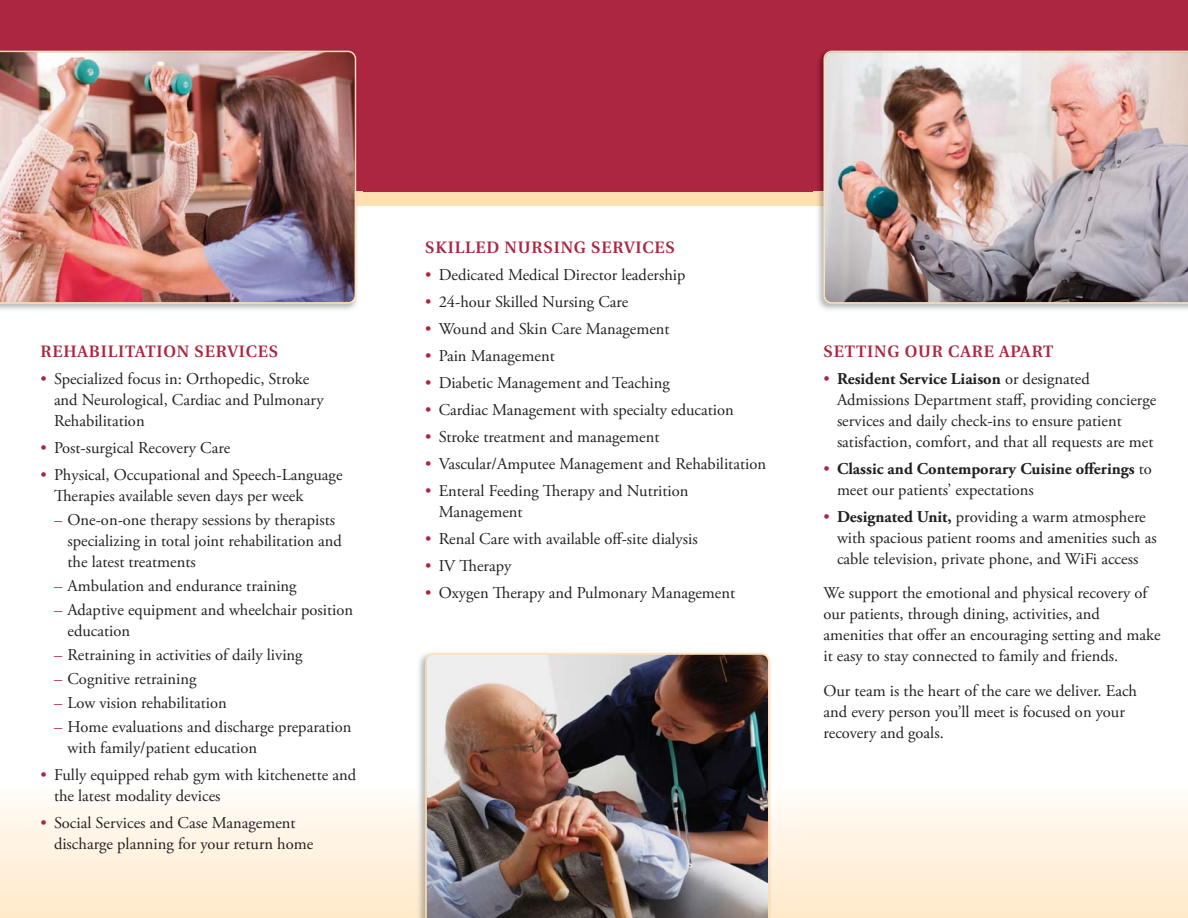
<style>
.page{position:relative;width:1188px;height:918px;background:#fff}
.page>*{position:absolute;margin:0;border:0;box-sizing:border-box;transform-origin:0 0}
.t1{font:16.5px/21px "Adobe Garamond Pro";color:#231f20}
.t2{font:700 16.5px/21px "Adobe Garamond Pro";color:#231f20}
.t3{font:600 16.5px "Utopia";letter-spacing:.05em;color:#ac2641}
.s1{color:#ac2641}
.s2{font-weight:700}
.s3{font-weight:400;color:#ac2641}
.s4{font-weight:400}
</style>
<div class="page">
<div style="left:0;top:787px;width:1188px;height:131px;background:linear-gradient(to bottom,#fffdfa,#ffe9c9)"></div>
<div style="left:0;top:0;width:1188px;height:198px;background:#ac2641"></div>
<div style="left:0;top:192px;width:1188px;height:13px;background:#ffe0b3"></div>
<img style="left:414px;top:654px;width:362px;height:264px">
<img style="left:425px;top:653px;width:345px;height:265px">
<img style="left:0;top:50px;width:363px;height:148px">
<img style="left:0;top:51px;width:356px;height:253px">
<img style="left:813px;top:50px;width:375px;height:260px">
<img style="left:824px;top:51px;width:364px;height:253px">
<p class="t3" style="left:40px;top:345px;width:239px">REHABILITATION SERVICES</p>
<p class="t1" style="left:54px;top:370px;width:271px;text-indent:-14px"><span class="s1">•</span> Specialized focus in: Orthopedic, Stroke and Neurological, Cardiac and Pulmonary<br>Rehabilitation</p>
<p class="t1" style="left:40px;top:439px;width:191px"><span class="s1">•</span> Post-surgical Recovery Care</p>
<p class="t1" style="left:54px;top:466px;width:290px;text-indent:-14px"><span class="s1">•</span> Physical, Occupational and Speech-Language<br>Therapies available seven days per week</p>
<p class="t1" style="left:68px;top:511px;width:276px;text-indent:-14px"><span class="s1">–</span> One-on-one therapy sessions by therapists specializing in total joint rehabilitation and the latest treatments</p>
<p class="t1" style="left:54px;top:577px;width:244px"><span class="s1">–</span> Ambulation and endurance training</p>
<p class="t1" style="left:68px;top:601px;width:287px;text-indent:-14px"><span class="s1">–</span> Adaptive equipment and wheelchair position education</p>
<p class="t1" style="left:54px;top:646px;width:250px"><span class="s1">–</span> Retraining in activities of daily living</p>
<p class="t1" style="left:54px;top:670px;width:144px"><span class="s1">–</span> Cognitive retraining</p>
<p class="t1" style="left:54px;top:694px;width:174px"><span class="s1">–</span> Low vision rehabilitation</p>
<p class="t1" style="left:68px;top:718px;width:285px;text-indent:-14px"><span class="s1">–</span> Home evaluations and discharge preparation with family/patient education</p>
<p class="t1" style="left:54px;top:766px;width:304px;text-indent:-14px"><span class="s1">•</span> Fully equipped rehab gym with kitchenette and the latest modality devices</p>
<p class="t1" style="left:54px;top:814px;width:261px;text-indent:-14px"><span class="s1">•</span> Social Services and Case Management discharge planning for your return home</p>
<p class="t3" style="left:425px;top:240px;width:251px">SKILLED NURSING SERVICES</p>
<p class="t1" style="left:425px;top:266px;width:262px"><span class="s1">•</span> Dedicated Medical Director leadership</p>
<p class="t1" style="left:425px;top:293px;width:205px"><span class="s1">•</span> 24-hour Skilled Nursing Care</p>
<p class="t1" style="left:425px;top:320px;width:246px"><span class="s1">•</span> Wound and Skin Care Management</p>
<p class="t1" style="left:425px;top:347px;width:131px"><span class="s1">•</span> Pain Management</p>
<p class="t1" style="left:425px;top:374px;width:246px"><span class="s1">•</span> Diabetic Management and Teaching</p>
<p class="t1" style="left:425px;top:401px;width:310px"><span class="s1">•</span> Cardiac Management with specialty education</p>
<p class="t1" style="left:425px;top:428px;width:236px"><span class="s1">•</span> Stroke treatment and management</p>
<p class="t1" style="left:425px;top:455px;width:342px"><span class="s1">•</span> Vascular/Amputee Management and Rehabilitation</p>
<p class="t1" style="left:439px;top:482px;width:251px;text-indent:-14px"><span class="s1">•</span> Enteral Feeding Therapy and Nutrition<br>Management</p>
<p class="t1" style="left:425px;top:530px;width:274px"><span class="s1">•</span> Renal Care with available off-site dialysis</p>
<p class="t1" style="left:425px;top:557px;width:88px"><span class="s1">•</span> IV Therapy</p>
<p class="t1" style="left:425px;top:584px;width:312px"><span class="s1">•</span> Oxygen Therapy and Pulmonary Management</p>
<p class="t3" style="left:824px;top:345px;width:231px">SETTING OUR CARE APART</p>
<p class="t1" style="left:837px;top:370px;width:321px;text-indent:-14px"><span class="s1">•</span> <span class="s2">Resident Service Liaison</span> or designated Admissions Department staff, providing concierge services and daily check-ins to ensure patient satisfaction, comfort, and that all requests are met</p>
<p class="t2" style="left:837px;top:460px;width:316px;text-indent:-14px"><span class="s3">•</span> Classic and Contemporary Cuisine offerings <span class="s4">to meet our patients’ expectations</span></p>
<p class="t1" style="left:837px;top:508px;width:321px;text-indent:-14px"><span class="s1">•</span> <span class="s2">Designated Unit,</span> providing a warm atmosphere with spacious patient rooms and amenities such as cable television, private phone, and WiFi access</p>
<p class="t1" style="left:823px;top:584px;width:339px">We support the emotional and physical recovery of our patients, through dining, activities, and amenities that offer an encouraging setting and make it easy to stay connected to family and friends.</p>
<p class="t1" style="left:823px;top:682px;width:315px">Our team is the heart of the care we deliver. Each and every person you’ll meet is focused on your recovery and goals.</p>
</div>
